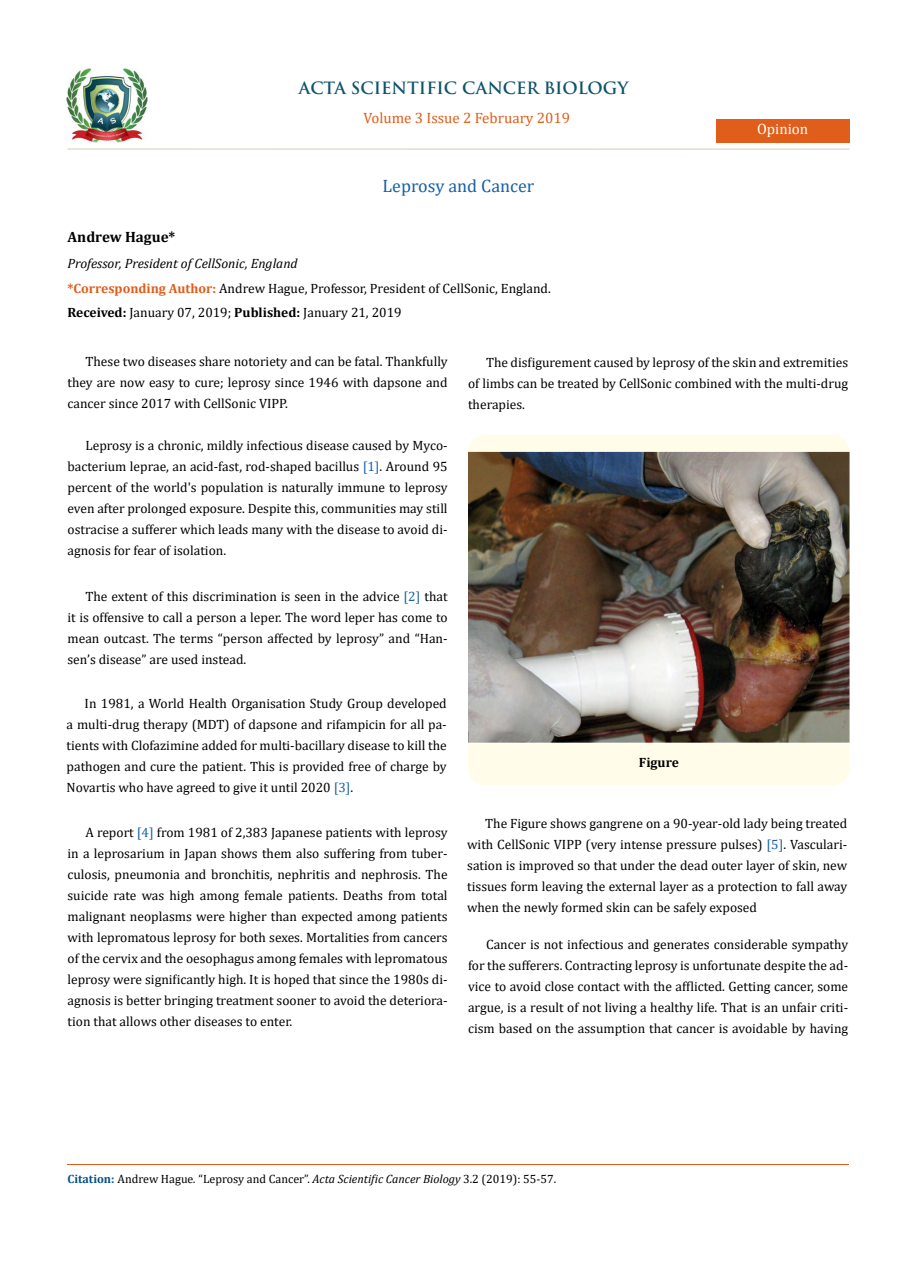
<style>
.page{position:relative;width:917px;height:1262px;background:#fff}
.page>*{position:absolute;margin:0;border:0;box-sizing:border-box;transform-origin:0 0}
.t1{font:18px "Cambria";color:#1560a6}
.t2{font:700 16.5px "Trajan Pro";color:#0e546a}
.t3{font:15px "Cambria";color:#e05d1a}
.t4{font:700 15px "Cambria";color:#000}
.t5{font:15px "Cambria";color:#fff}
.t6{font:13.5px/21px "Cambria";color:#000;text-align:justify}
.t7{font:700 13.5px "Cambria";color:#000}
.t8{font:12px "Cambria";color:#000}
.s1{font-style:italic}
.s2{font-weight:700;color:#e05d1a}
.s3{font-weight:700}
.s4{color:#1560a6}
.s5{font-weight:700;color:#035089}
</style>
<div class="page">
<img style="left:67px;top:68px;width:80px;height:74px">
<div style="left:716px;top:119px;width:133px;height:23px;background:#e05d1a"></div>
<div style="left:468px;top:435px;width:381px;height:350px;background:#fffde9;border-radius:18px"></div>
<img style="left:468px;top:451px;width:381px;height:292px">
<hr style="left:67px;top:1164px;width:782px;height:1px;background:#e05d1a">
<hr style="left:67px;top:148px;width:782px;height:2px;background:#e0dfcd">
<p class="t2" style="left:299px;top:77px;width:331px">ACTA SCIENTIFIC CANCER BIOLOGY</p>
<p class="t3" style="left:363px;top:109px;width:208px">Volume 3 Issue 2 February 2019</p>
<h1 class="t1" style="left:382px;top:175px;width:153px">Leprosy and Cancer</h1>
<p class="t4" style="left:67px;top:226px;width:109px">Andrew Hague*</p>
<p class="t6" style="left:67px;top:250px;width:485px;line-height:25px"><span class="s1">Professor, President of CellSonic, England<br></span><span class="s2">*Corresponding Author:</span> Andrew Hague, Professor, President of CellSonic, England.</p>
<p class="t5" style="left:757px;top:120px;width:53px">Opinion</p>
<p class="t6" style="left:67px;top:302px;width:335px"><span class="s3">Received:</span> January 07, 2019; <span class="s3">Published:</span> January 21, 2019</p>
<p class="t6" style="left:67px;top:351px;width:381px;text-indent:18px">These two diseases share notoriety and can be fatal. Thankfully they are now easy to cure; leprosy since 1946 with dapsone and cancer since 2017 with CellSonic VIPP.</p>
<p class="t6" style="left:67px;top:435px;width:381px;text-indent:18px">Leprosy is a chronic, mildly infectious disease caused by Myco&shy;bacterium leprae, an acid-fast, rod-shaped bacillus <span class="s4">[1]</span>. Around 95 percent of the world's population is naturally immune to leprosy even after prolonged exposure. Despite this, communities may still ostracise a sufferer which leads many with the disease to avoid di&shy;agnosis for fear of isolation.</p>
<p class="t6" style="left:67px;top:586px;width:381px;text-indent:18px">The extent of this discrimination is seen in the advice <span class="s4">[2]</span> that it is offensive to call a person a leper. The word leper has come to mean outcast. The terms “person affected by leprosy” and “Han&shy;sen’s disease” are used instead.</p>
<p class="t6" style="left:67px;top:692px;width:381px;text-indent:18px">In 1981, a World Health Organisation Study Group developed a multi-drug therapy (MDT) of dapsone and rifampicin for all pa&shy;tients with Clofazimine added for multi-bacillary disease to kill the pathogen and cure the patient. This is provided free of charge by Novartis who have agreed to give it until 2020 <span class="s4">[3]</span>.</p>
<p class="t6" style="left:67px;top:821px;width:381px;text-indent:18px">A report <span class="s4">[4]</span> from 1981 of 2,383 Japanese patients with leprosy in a leprosarium in Japan shows them also suffering from tuber&shy;culosis, pneumonia and bronchitis, nephritis and nephrosis. The suicide rate was high among female patients. Deaths from total malignant neoplasms were higher than expected among patients with lepromatous leprosy for both sexes. Mortalities from cancers of the cervix and the oesophagus among females with lepromatous leprosy were significantly high. It is hoped that since the 1980s di&shy;agnosis is better bringing treatment sooner to avoid the deteriora&shy;tion that allows other diseases to enter.</p>
<p class="t6" style="left:468px;top:351px;width:381px;text-indent:18px">The disfigurement caused by leprosy of the skin and extremities of limbs can be treated by CellSonic combined with the multi-drug therapies.</p>
<p class="t7" style="left:639px;top:753px;width:41px">Figure</p>
<p class="t6" style="left:467px;top:812px;width:381px;text-indent:18px">The Figure shows gangrene on a 90-year-old lady being treated with CellSonic VIPP (very intense pressure pulses) <span class="s4">[5]</span>. Vasculari&shy;sation is improved so that under the dead outer layer of skin, new tissues form leaving the external layer as a protection to fall away when the newly formed skin can be safely exposed</p>
<p class="t6" style="left:468px;top:933px;width:381px;text-indent:18px">Cancer is not infectious and generates considerable sympathy for the sufferers. Contracting leprosy is unfortunate despite the ad&shy;vice to avoid close contact with the afflicted. Getting cancer, some argue, is a result of not living a healthy life. That is an unfair criti&shy;cism based on the assumption that cancer is avoidable by having</p>
<p class="t8" style="left:67px;top:1172px;width:490px"><span class="s5">Citation:</span> Andrew Hague<span class="s1">.</span> “Leprosy and Cancer”. <span class="s1">Acta Scientific Cancer Biology</span> 3.2 (2019): 55-57.</p>
</div>
